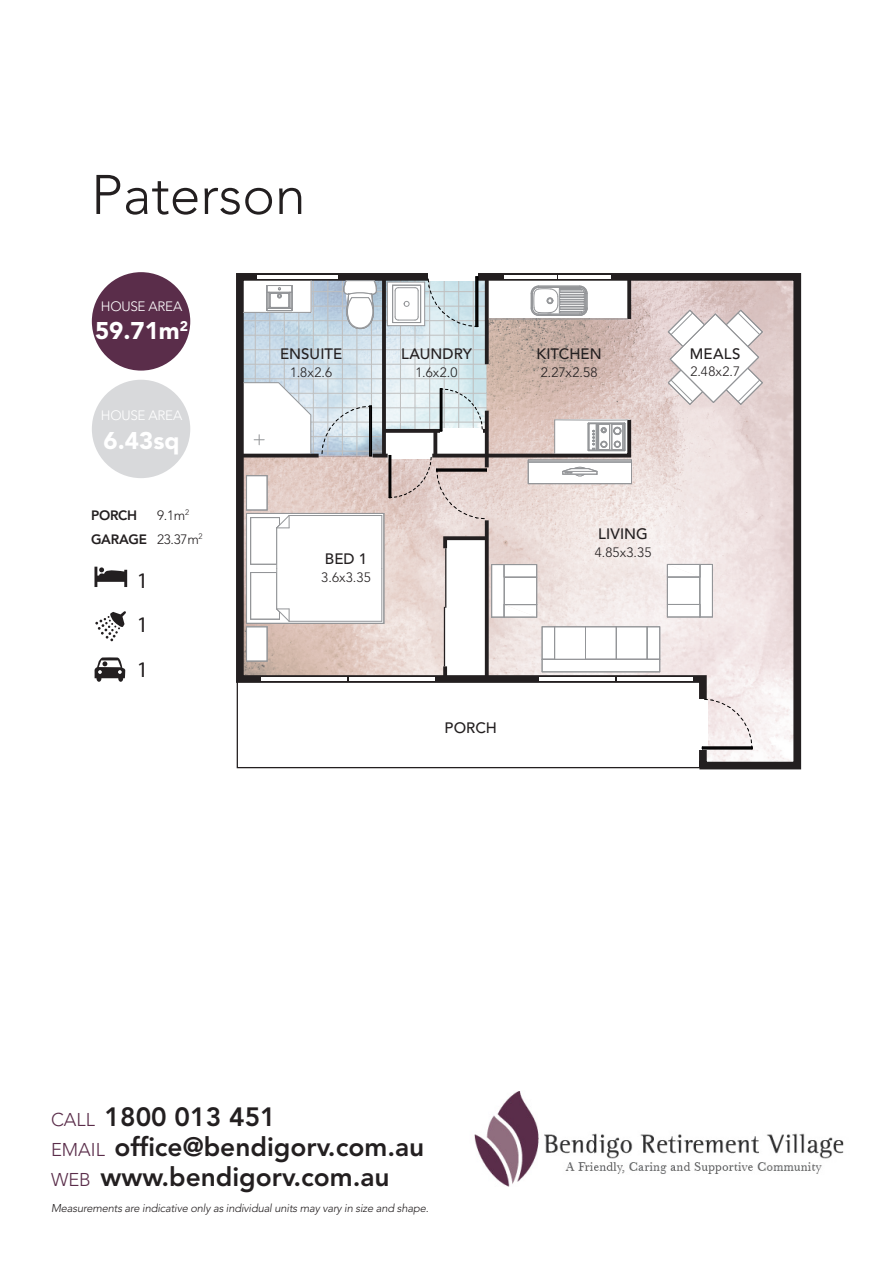
<style>
.page{position:relative;width:893px;height:1263px;background:#fff}
.page>*{position:absolute;margin:0;border:0;box-sizing:border-box;transform-origin:0 0}
.WS_headline_new{font:300 55.2px "Avenir LT Std";color:#231f20}
.t1{font:800 26.25px/30.3px "Avenir LT Std";color:#231f20}
.t2{font:900 24px "Avenir LT Std";color:#fff}
.t3{font:22.35px "Myriad Pro";color:#231f20}
.WS_book_new{font:500 15px "Avenir LT Std";letter-spacing:.005em;color:#231f20}
.WS_book_new-2{font:300 13.5px/24px "Avenir LT Std";letter-spacing:.01em;color:#231f20}
.t4{font:300 13.5px "Avenir LT Std";letter-spacing:-.02em;color:#fff}
.t5{font:800 13.5px "Avenir LT Std";letter-spacing:-.02em;color:#231f20}
.t6{font:italic 300 11.25px "Avenir LT Std";letter-spacing:-.02em;color:#231f20}
.s1{font-weight:800}
.s2{font-weight:300;font-size:18.45px;color:#5a2d4a}
</style>
<div class="page">
<img style="left:474px;top:1091px;width:370px;height:95px">
<svg style="left:236px;top:273px;width:566px;height:497px;background:#d5cbca"></svg>
<svg style="left:485px;top:520px;width:4px;height:159px"></svg>
<svg style="left:485px;top:275px;width:4px;height:89px"></svg>
<svg style="left:627px;top:277px;width:4px;height:42px"></svg>
<svg style="left:382px;top:277px;width:4px;height:177px"></svg>
<svg style="left:441px;top:534px;width:50px;height:18px"></svg>
<svg style="left:443px;top:666px;width:4px;height:13px"></svg>
<svg style="left:384px;top:429px;width:5px;height:4px"></svg>
<hr style="left:504px;top:275px;width:53px;height:4px;background:#fff">
<hr style="left:558px;top:275px;width:52px;height:4px;background:#fff">
<hr style="left:257px;top:275px;width:81px;height:4px;background:#fff">
<hr style="left:261px;top:677px;width:85px;height:4px;background:#fff">
<hr style="left:349px;top:677px;width:86px;height:4px;background:#fff">
<hr style="left:539px;top:677px;width:75px;height:4px;background:#fff">
<hr style="left:617px;top:677px;width:75px;height:4px;background:#fff">
<hr style="left:445px;top:548px;width:1px;height:60px;background:#231f20">
<hr style="left:444px;top:607px;width:1px;height:59px;background:#231f20">
<div style="left:428px;top:271px;width:50px;height:10px;background:#fff"></div>
<svg style="left:428px;top:276px;width:50px;height:51px;background:#c2d2d7"></svg>
<svg style="left:236px;top:680px;width:517px;height:89px"></svg>
<hr style="left:371px;top:406px;width:1px;height:50px;background:#000">
<svg style="left:322px;top:406px;width:49px;height:50px;background:#c2ced7"></svg>
<hr style="left:240px;top:454px;width:79px;height:3px;background:#231f20">
<hr style="left:373px;top:454px;width:15px;height:3px;background:#231f20">
<svg style="left:668px;top:310px;width:95px;height:95px"></svg>
<div style="left:247px;top:627px;width:20px;height:34px;background:#fff"></div>
<div style="left:246px;top:627px;width:21px;height:34px;border:1px solid #939598"></div>
<hr style="left:267px;top:627px;width:1px;height:34px;background:#939598">
<svg style="left:247px;top:661px;width:20px;height:1px"></svg>
<hr style="left:246px;top:627px;width:1px;height:34px;background:#939598">
<div style="left:247px;top:476px;width:20px;height:34px;background:#fff"></div>
<div style="left:246px;top:475px;width:21px;height:35px;border:1px solid #939598"></div>
<hr style="left:267px;top:476px;width:1px;height:34px;background:#939598">
<hr style="left:246px;top:476px;width:1px;height:34px;background:#939598">
<svg style="left:247px;top:475px;width:20px;height:1px"></svg>
<hr style="left:382px;top:568px;width:1px;height:53px;background:#939598">
<hr style="left:382px;top:515px;width:1px;height:53px;background:#939598">
<svg style="left:247px;top:510px;width:135px;height:117px"></svg>
<hr style="left:384px;top:513px;width:1px;height:110px;background:#939598">
<hr style="left:247px;top:623px;width:137px;height:1px;background:#939598">
<hr style="left:246px;top:513px;width:1px;height:110px;background:#939598">
<hr style="left:247px;top:513px;width:137px;height:1px;background:#939598">
<svg style="left:243px;top:280px;width:68px;height:33px"></svg>
<hr style="left:387px;top:325px;width:38px;height:1px;background:#939598">
<hr style="left:387px;top:282px;width:1px;height:44px;background:#939598">
<hr style="left:392px;top:285px;width:1px;height:38px;background:#939598">
<svg style="left:393px;top:285px;width:28px;height:38px"></svg>
<hr style="left:387px;top:282px;width:38px;height:1px;background:#939598">
<hr style="left:424px;top:282px;width:1px;height:44px;background:#939598">
<hr style="left:489px;top:319px;width:138px;height:1px;background:#939598">
<svg style="left:242px;top:382px;width:69px;height:72px"></svg>
<svg style="left:344px;top:280px;width:33px;height:49px"></svg>
<svg style="left:531px;top:286px;width:57px;height:30px"></svg>
<div style="left:491px;top:564px;width:13px;height:53px;border:1px solid #939598"></div>
<hr style="left:491px;top:565px;width:1px;height:52px;background:#939598">
<svg style="left:492px;top:564px;width:45px;height:54px"></svg>
<hr style="left:712px;top:564px;width:1px;height:53px;background:#939598">
<svg style="left:667px;top:564px;width:45px;height:54px"></svg>
<div style="left:585px;top:627px;width:31px;height:32px;background:#fff"></div>
<div style="left:585px;top:627px;width:31px;height:32px;border:1px solid #939598"></div>
<hr style="left:585px;top:626px;width:31px;height:1px;background:#939598">
<div style="left:616px;top:627px;width:31px;height:32px;background:#fff"></div>
<div style="left:616px;top:627px;width:31px;height:32px;border:1px solid #939598"></div>
<hr style="left:616px;top:627px;width:1px;height:32px;background:#939598">
<hr style="left:616px;top:626px;width:31px;height:1px;background:#939598">
<div style="left:542px;top:627px;width:13px;height:32px;background:#fff"></div>
<div style="left:542px;top:627px;width:13px;height:32px;border:1px solid #939598"></div>
<hr style="left:542px;top:627px;width:1px;height:32px;background:#939598">
<svg style="left:542px;top:626px;width:13px;height:1px"></svg>
<div style="left:647px;top:627px;width:13px;height:32px;background:#fff"></div>
<div style="left:647px;top:627px;width:13px;height:32px;border:1px solid #939598"></div>
<hr style="left:647px;top:627px;width:1px;height:32px;background:#939598">
<svg style="left:647px;top:626px;width:13px;height:1px"></svg>
<hr style="left:659px;top:627px;width:1px;height:32px;background:#939598">
<div style="left:542px;top:659px;width:118px;height:13px;background:#fff"></div>
<div style="left:542px;top:659px;width:118px;height:13px;border:1px solid #939598"></div>
<hr style="left:542px;top:672px;width:118px;height:1px;background:#939598">
<svg style="left:542px;top:660px;width:13px;height:12px"></svg>
<hr style="left:542px;top:659px;width:118px;height:1px;background:#939598">
<svg style="left:647px;top:660px;width:13px;height:12px"></svg>
<div style="left:555px;top:627px;width:30px;height:32px;background:#fff"></div>
<div style="left:554px;top:627px;width:32px;height:32px;border:1px solid #939598"></div>
<hr style="left:555px;top:626px;width:30px;height:1px;background:#939598">
<hr style="left:554px;top:627px;width:1px;height:32px;background:#939598">
<hr style="left:585px;top:627px;width:1px;height:32px;background:#939598">
<svg style="left:389px;top:388px;width:244px;height:131px"></svg>
<hr style="left:563px;top:471px;width:34px;height:1px;background:#939598">
<div style="left:92px;top:272px;width:98px;height:99px;background:#5a2d4a;border-radius:50%"></div>
<div style="left:92px;top:380px;width:98px;height:98px;background:#d8d9db;border-radius:50%"></div>
<svg style="left:94px;top:567px;width:33px;height:20px"></svg>
<svg style="left:94px;top:657px;width:31px;height:25px"></svg>
<svg style="left:95px;top:611px;width:31px;height:30px"></svg>
<p class="WS_headline_new" style="left:91px;top:163px;width:216px">Paterson</p>
<p class="t4" style="left:101px;top:298px;width:83px">HOUSE AREA</p>
<p class="t2" style="left:95px;top:316px;width:95px">59.71m<sup>2</sup></p>
<p class="t4" style="left:101px;top:408px;width:83px">HOUSE AREA</p>
<p class="t2" style="left:104px;top:426px;width:77px">6.43sq</p>
<p class="WS_book_new-2" style="left:91px;top:503px;width:113px;text-indent:66px">9.1m<sup>2<br></sup><span class="s1">GARAGE</span> 23.37m<sup>2</sup></p>
<p class="t5" style="left:91px;top:507px;width:48px">PORCH</p>
<p class="t3" style="left:137px;top:566px;width:13px">1</p>
<p class="t3" style="left:137px;top:611px;width:13px">1</p>
<p class="t3" style="left:137px;top:656px;width:13px">1</p>
<p class="WS_book_new" style="left:280px;top:345px;width:64px">ENSUITE</p>
<p class="WS_book_new-2" style="left:290px;top:360px;width:43px">1.8x2.6</p>
<p class="WS_book_new" style="left:401px;top:345px;width:73px">LAUNDRY</p>
<p class="WS_book_new-2" style="left:416px;top:360px;width:43px">1.6x2.0</p>
<p class="WS_book_new" style="left:325px;top:550px;width:44px">BED 1</p>
<p class="WS_book_new-2" style="left:321px;top:565px;width:51px">3.6x3.35</p>
<p class="WS_book_new" style="left:445px;top:719px;width:54px">PORCH</p>
<p class="WS_book_new" style="left:536px;top:345px;width:67px">KITCHEN</p>
<p class="WS_book_new-2" style="left:541px;top:360px;width:58px">2.27x2.58</p>
<p class="WS_book_new" style="left:690px;top:345px;width:52px">MEALS</p>
<p class="WS_book_new-2" style="left:690px;top:360px;width:51px">2.48x2.7</p>
<p class="WS_book_new" style="left:598px;top:525px;width:51px">LIVING</p>
<p class="WS_book_new-2" style="left:595px;top:540px;width:58px">4.85x3.35</p>
<h2 class="t1" style="left:51px;top:1102px;width:375px"><span class="s2">CALL</span> 1800 013 451<br><span class="s2">EMAIL</span> office@bendigorv.com.au<br><span class="s2">WEB</span> www.bendigorv.com.au</h2>
<p class="t6" style="left:51px;top:1202px;width:379px">Measurements are indicative only as individual units may vary in size and shape.</p>
</div>
